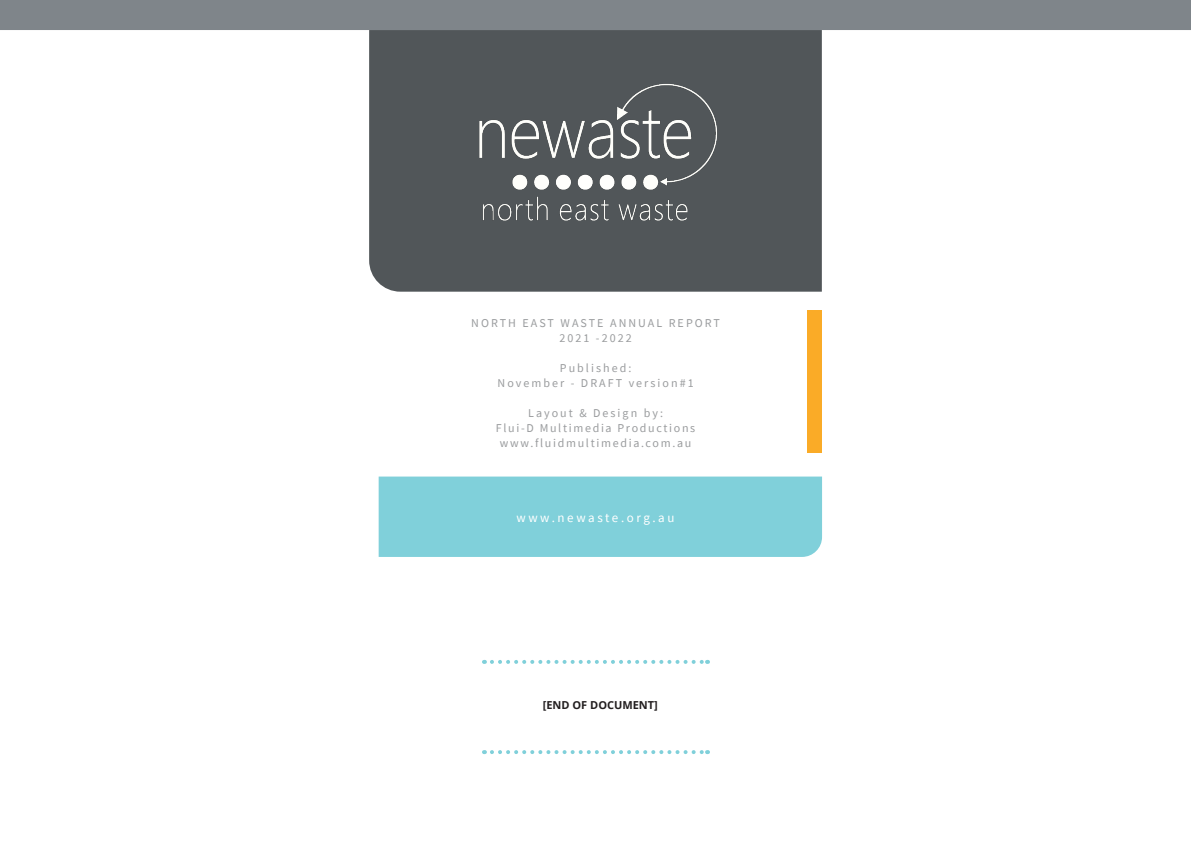
<style>
.page{position:relative;width:1191px;height:842px;background:#fff}
.page>*{position:absolute;margin:0;border:0;box-sizing:border-box;transform-origin:0 0}
.Header_Master_page{font:13px "Source Sans Pro";letter-spacing:.2em;color:#fff}
.Header_Master_page-2{font:12px "Source Sans Pro";letter-spacing:.165em;color:#9a9c9e}
.Header_Master_page-3{font:12px "Source Sans Pro";letter-spacing:.14em;color:#9a9c9e}
.Page_Section_Title{font:700 11px "Open Sans";color:#231f20}
</style>
<div class="page">
<svg style="left:492px;top:660px;width:216px;height:4px"></svg>
<svg style="left:492px;top:750px;width:216px;height:4px"></svg>
<div style="left:379px;top:477px;width:443px;height:80px;background:#80d0da"></div>
<div style="left:0;top:0;width:1191px;height:30px;background:#7f858a"></div>
<div style="left:369px;top:30px;width:453px;height:262px;background:#515659"></div>
<img style="left:453px;top:62px;width:285px;height:182px">
<div style="left:808px;top:310px;width:14px;height:143px;background:#faab27"></div>
<p class="Header_Master_page-2" style="left:471px;top:315px;width:250px">NORTH EAST WASTE ANNUAL REPORT</p>
<p class="Header_Master_page-2" style="left:559px;top:330px;width:74px">2021 -2022</p>
<p class="Header_Master_page-2" style="left:560px;top:360px;width:73px">Published:</p>
<p class="Header_Master_page-2" style="left:497px;top:375px;width:198px">November - DRAFT version#1</p>
<p class="Header_Master_page-2" style="left:528px;top:405px;width:136px">Layout &amp; Design by:</p>
<p class="Header_Master_page-3" style="left:496px;top:420px;width:201px">Flui-D Multimedia Productions</p>
<p class="Header_Master_page-3" style="left:500px;top:435px;width:193px">www.fluidmultimedia.com.au</p>
<p class="Header_Master_page" style="left:516px;top:509px;width:160px">www.newaste.org.au</p>
<p class="Page_Section_Title" style="left:543px;top:697px;width:117px">[END OF DOCUMENT]</p>
</div>
